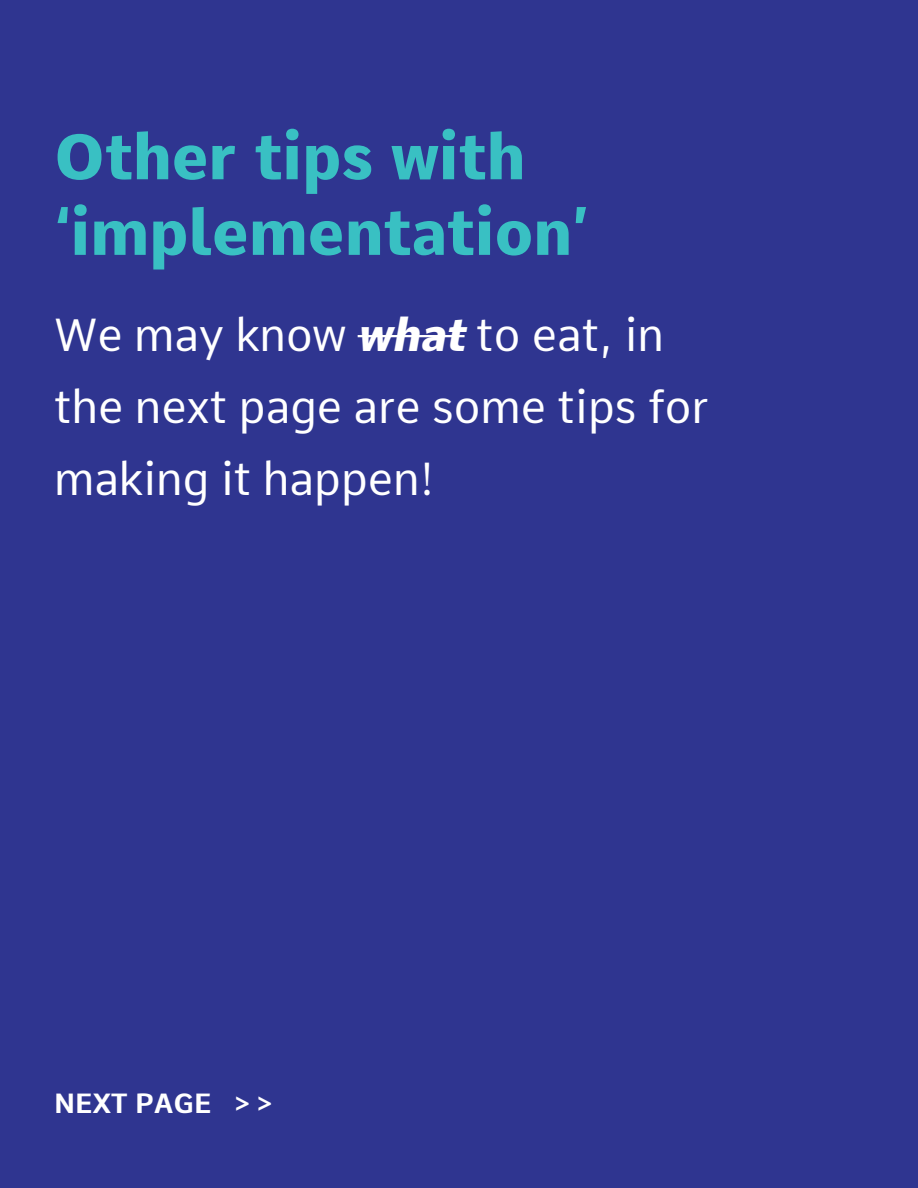
<style>
.page{position:relative;width:918px;height:1188px;background:#fff}
.page>*{position:absolute;margin:0;border:0;box-sizing:border-box;transform-origin:0 0}
.t1{font:800 63px/75.6px "Comme";color:#39c0c3}
.t2{font:45px/72px "Comme";color:#fff}
.t3{font:700 27px "Comme";color:#fff}
.s1{font-weight:800;font-style:italic}
</style>
<div class="page">
<div style="left:0;top:1px;width:918px;height:1187px;background:#2f3590"></div>
<hr style="left:358px;top:335px;width:107px;height:2px;background:#fff">
<h1 class="t1" style="left:54px;top:111px;width:536px">Other tips with ‘implementation’</h1>
<p class="t2" style="left:54px;top:299px;width:656px">We may know <span class="s1">what</span>to eat, in the next page are some tips for making it happen!</p>
<p class="t3" style="left:54px;top:1080px;width:220px">NEXT PAGE &gt; &gt;</p>
</div>
